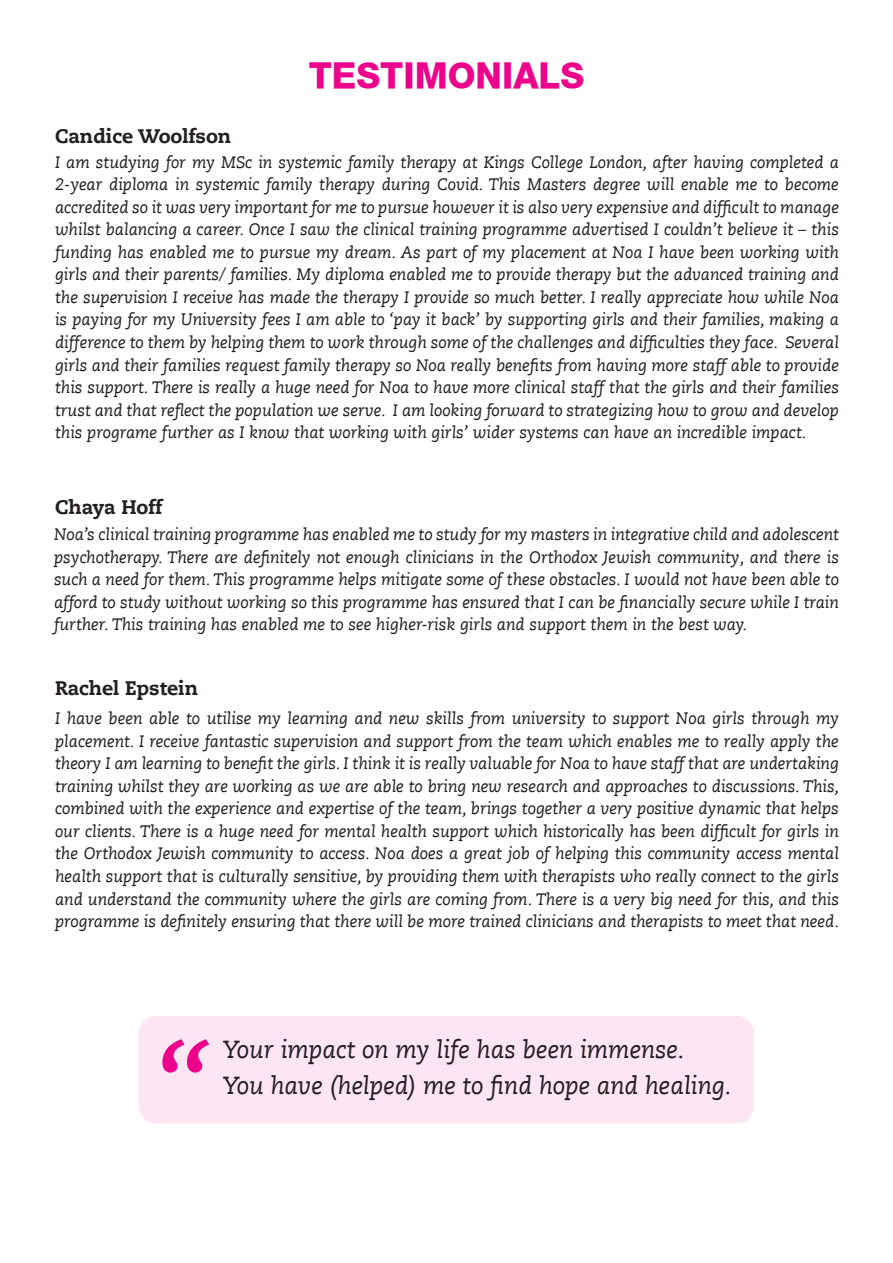
<style>
.page{position:relative;width:893px;height:1263px;background:#fff}
.page>*{position:absolute;margin:0;border:0;box-sizing:border-box;transform-origin:0 0}
.t1{font:800 35.7px "Helvetica Neue";color:#ed028c}
.t2{font:italic 24.6px "Caecilia LT Pro 56";color:#231f20}
.t3{font:800 19.5px "Caecilia LT Pro 85";color:#231f20}
.t4{font:italic 16.5px/22.5px "Caecilia LT Pro 56";color:#231f20;text-align:justify}
</style>
<div class="page">
<div style="left:139px;top:1016px;width:615px;height:107px;background:#fde6f3;border-radius:18px"></div>
<svg style="left:162px;top:1039px;width:47px;height:33px"></svg>
<p class="t3" style="left:55px;top:122px;width:178px">Candice Woolfson</p>
<p class="t1" style="left:309px;top:54px;width:277px">TESTIMONIALS</p>
<p class="t4" style="left:55px;top:151px;width:785px">I am studying for my MSc in systemic family therapy at Kings College London, after having completed a 2-year diploma in systemic family therapy during Covid. This Masters degree will enable me to become accredited so it was very important for me to pursue however it is also very expensive and difficult to manage whilst balancing a career. Once I saw the clinical training programme advertised I couldn’t believe it – this funding has enabled me to pursue my dream. As part of my placement at Noa I have been working with girls and their parents/ families. My diploma enabled me to provide therapy but the advanced training and the supervision I receive has made the therapy I provide so much better. I really appreciate how while Noa is paying for my University fees I am able to ‘pay it back’ by supporting girls and their families, making a difference to them by helping them to work through some of the challenges and difficulties they face. Several girls and their families request family therapy so Noa really benefits from having more staff able to provide this support. There is really a huge need for Noa to have more clinical staff that the girls and their families trust and that reflect the population we serve. I am looking forward to strategizing how to grow and develop this programe further as I know that working with girls’ wider systems can have an incredible impact.</p>
<p class="t3" style="left:55px;top:493px;width:109px">Chaya Hoff</p>
<p class="t4" style="left:54px;top:523px;width:786px">Noa’s clinical training programme has enabled me to study for my masters in integrative child and adolescent psychotherapy. There are definitely not enough clinicians in the Orthodox Jewish community, and there is such a need for them. This programme helps mitigate some of these obstacles. I would not have been able to afford to study without working so this programme has ensured that I can be financially secure while I train further. This training has enabled me to see higher-risk girls and support them in the best way.</p>
<p class="t3" style="left:55px;top:675px;width:144px">Rachel Epstein</p>
<p class="t4" style="left:55px;top:707px;width:785px">I have been able to utilise my learning and new skills from university to support Noa girls through my placement. I receive fantastic supervision and support from the team which enables me to really apply the theory I am learning to benefit the girls. I think it is really valuable for Noa to have staff that are undertaking training whilst they are working as we are able to bring new research and approaches to discussions. This, combined with the experience and expertise of the team, brings together a very positive dynamic that helps our clients. There is a huge need for mental health support which historically has been difficult for girls in the Orthodox Jewish community to access. Noa does a great job of helping this community access mental health support that is culturally sensitive, by providing them with therapists who really connect to the girls and understand the community where the girls are coming from. There is a very big need for this, and this programme is definitely ensuring that there will be more trained clinicians and therapists to meet that need.</p>
<p class="t2" style="left:223px;top:1034px;width:463px">Your impact on my life has been immense.</p>
<p class="t2" style="left:223px;top:1070px;width:510px">You have (helped) me to find hope and healing.</p>
</div>
